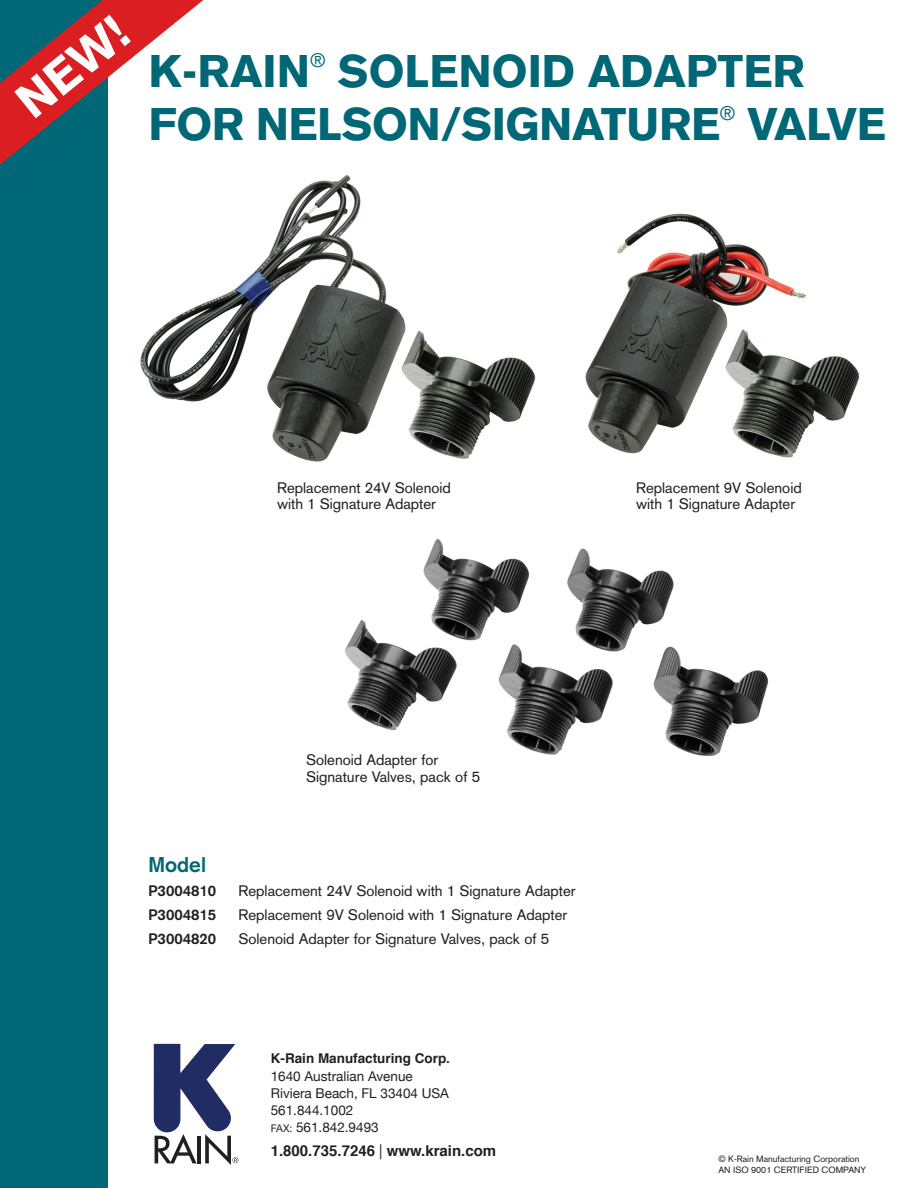
<style>
.page{position:relative;width:918px;height:1188px;background:#fff}
.page>*{position:absolute;margin:0;border:0;box-sizing:border-box;transform-origin:0 0}
.t1{font:900 48px "Akzidenz Grotesk";color:#fff}
.t2{font:900 45px/52.9px "Akzidenz Grotesk";letter-spacing:-.01em;color:#006776}
.t3{font:700 21px "Akzidenz Grotesk";color:#006776}
.t4{font:19.2px "Akzidenz Grotesk";color:#006776}
.t5{font:15px/16.5px "Akzidenz Grotesk";color:#231f20}
.standardTxt{font:700 15px "Helvetica";color:#231f20}
.t6{font:700 15px "Akzidenz Grotesk";color:#231f20}
.standardTxt-2{font:13.5px "Helvetica Neue";color:#231f20}
.standardTxt-3{font:700 13.5px "Helvetica";color:#231f20}
.standardTxt-4{font:9px "Akzidenz Grotesk";color:#231f20}
.s1{font-size:10.5px}
.s2{font-family:"Helvetica Neue";font-weight:400}
</style>
<div class="page">
<div style="left:0;top:0;width:108px;height:1188px;background:#006776"></div>
<svg style="left:154px;top:1044px;width:84px;height:121px"></svg>
<svg style="left:0;top:0;width:203px;height:165px"></svg>
<img style="left:585px;top:213px;width:275px;height:245px">
<img style="left:134px;top:164px;width:402px;height:298px">
<img style="left:345px;top:539px;width:424px;height:217px">
<p class="t1" style="left:4px;top:85px;width:130px;rotate:-39deg">NEW!</p>
<p class="t2" style="left:148px;top:44px;width:163px">K-RAIN</p>
<p class="t4" style="left:310px;top:49px;width:17px">®</p>
<p class="t2" style="left:148px;top:44px;width:658px;text-indent:189px">SOLENOID ADAPTER<br>FOR NELSON/SIGNATURE</p>
<p class="t4" style="left:720px;top:102px;width:17px">®</p>
<p class="t2" style="left:747px;top:97px;width:140px">VALVE</p>
<p class="t5" style="left:277px;top:479px;width:175px">Replacement 24V Solenoid with 1 Signature Adapter</p>
<p class="t5" style="left:636px;top:479px;width:167px">Replacement 9V Solenoid with 1 Signature Adapter</p>
<p class="t5" style="left:306px;top:752px;width:175px">Solenoid Adapter for<br>Signature Valves, pack of 5</p>
<p class="t3" style="left:148px;top:852px;width:59px">Model</p>
<p class="t6" style="left:148px;top:881px;width:69px">P3004810</p>
<p class="t5" style="left:238px;top:882px;width:339px">Replacement 24V Solenoid with 1 Signature Adapter</p>
<p class="t6" style="left:148px;top:905px;width:69px">P3004815</p>
<p class="t5" style="left:238px;top:906px;width:331px">Replacement 9V Solenoid with 1 Signature Adapter</p>
<p class="t6" style="left:148px;top:929px;width:69px">P3004820</p>
<p class="t5" style="left:238px;top:930px;width:312px">Solenoid Adapter for Signature Valves, pack of 5</p>
<p class="standardTxt-3" style="left:271px;top:1048px;width:181px">K-Rain Manufacturing Corp.</p>
<p class="standardTxt-2" style="left:271px;top:1066px;width:144px">1640 Australian Avenue</p>
<p class="standardTxt-2" style="left:271px;top:1083px;width:180px">Riviera Beach, FL 33404 USA</p>
<p class="standardTxt-2" style="left:271px;top:1101px;width:84px">561.844.1002</p>
<p class="standardTxt-2" style="left:271px;top:1118px;width:109px"><span class="s1">FAX:</span> 561.842.9493</p>
<p class="standardTxt" style="left:271px;top:1139px;width:227px">1.800.735.7246 <span class="s2">|</span> www.krain.com</p>
<p class="standardTxt-4" style="left:718px;top:1154px;width:142px">© K-Rain Manufacturing Corporation</p>
<p class="standardTxt-4" style="left:718px;top:1165px;width:149px">AN ISO 9001 CERTIFIED COMPANY</p>
</div>
